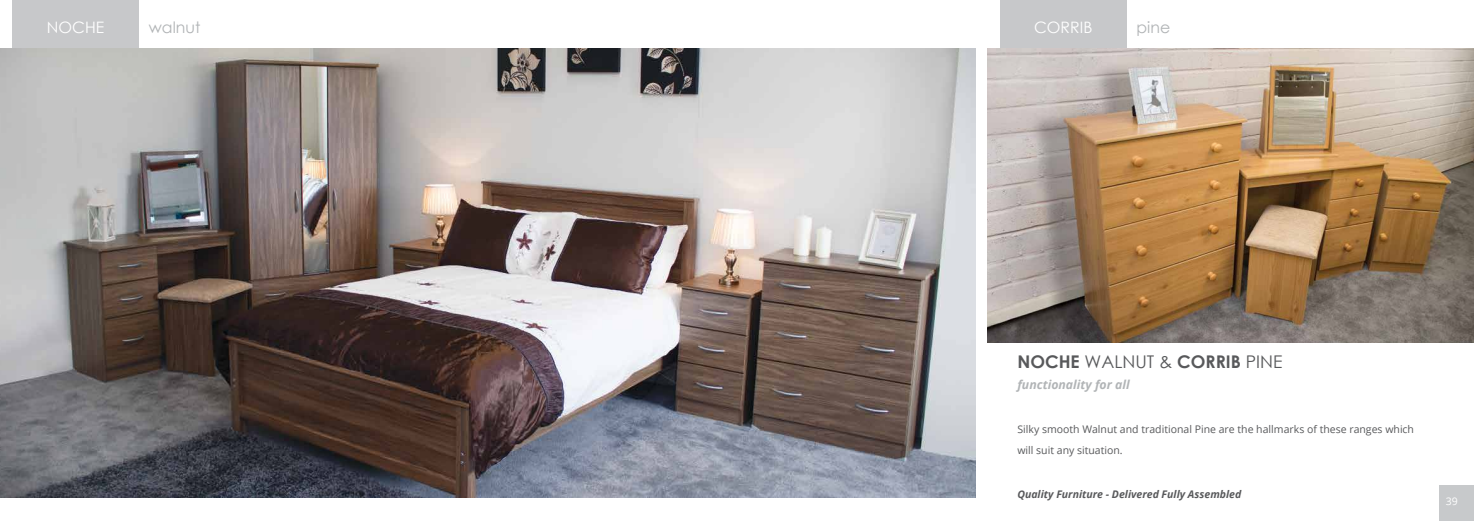
<style>
.page{position:relative;width:1474px;height:521px;background:#fff}
.page>*{position:absolute;margin:0;border:0;box-sizing:border-box;transform-origin:0 0}
.t1{font:700 17.5px "Century Gothic";color:#58595b}
.t2{font:15.75px "Century Gothic";color:#fff}
.t3{font:15.75px "Century Gothic";color:#b1b4b6}
.t4{font:italic 700 12.25px "Open Sans";color:#b1b4b6}
.t5{font:10.5px/21px "Open Sans";color:#58595b}
.t6{font:italic 700 10.5px "Open Sans";color:#58595b}
.t7{font:10.5px "Open Sans";color:#fff}
.s1{font-weight:400}
</style>
<div class="page">
<div style="left:1000px;top:0;width:126px;height:325px;background:#c7c8ca"></div>
<div style="left:12px;top:0;width:127px;height:325px;background:#c7c8ca"></div>
<div style="left:1439px;top:485px;width:34px;height:36px;background:#c7c9cb"></div>
<img style="left:987px;top:49px;width:486px;height:293px">
<img style="left:0;top:49px;width:975px;height:448px">
<h2 class="t2" style="left:47px;top:16px;width:59px">NOCHE</h2>
<h2 class="t3" style="left:149px;top:16px;width:53px">walnut</h2>
<h2 class="t2" style="left:1034px;top:16px;width:60px">CORRIB</h2>
<h2 class="t3" style="left:1136px;top:16px;width:35px">pine</h2>
<h1 class="t1" style="left:1017px;top:349px;width:266px">NOCHE <span class="s1">WALNUT &amp;</span> CORRIB <span class="s1">PINE</span></h1>
<p class="t4" style="left:1017px;top:376px;width:114px">functionality for all</p>
<p class="t5" style="left:1017px;top:418px;width:398px">Silky smooth Walnut and traditional Pine are the hallmarks of these ranges which will suit any situation.</p>
<p class="t6" style="left:1017px;top:487px;width:225px">Quality Furniture - Delivered Fully Assembled</p>
<p class="t7" style="left:1445px;top:494px;width:14px">39</p>
</div>
